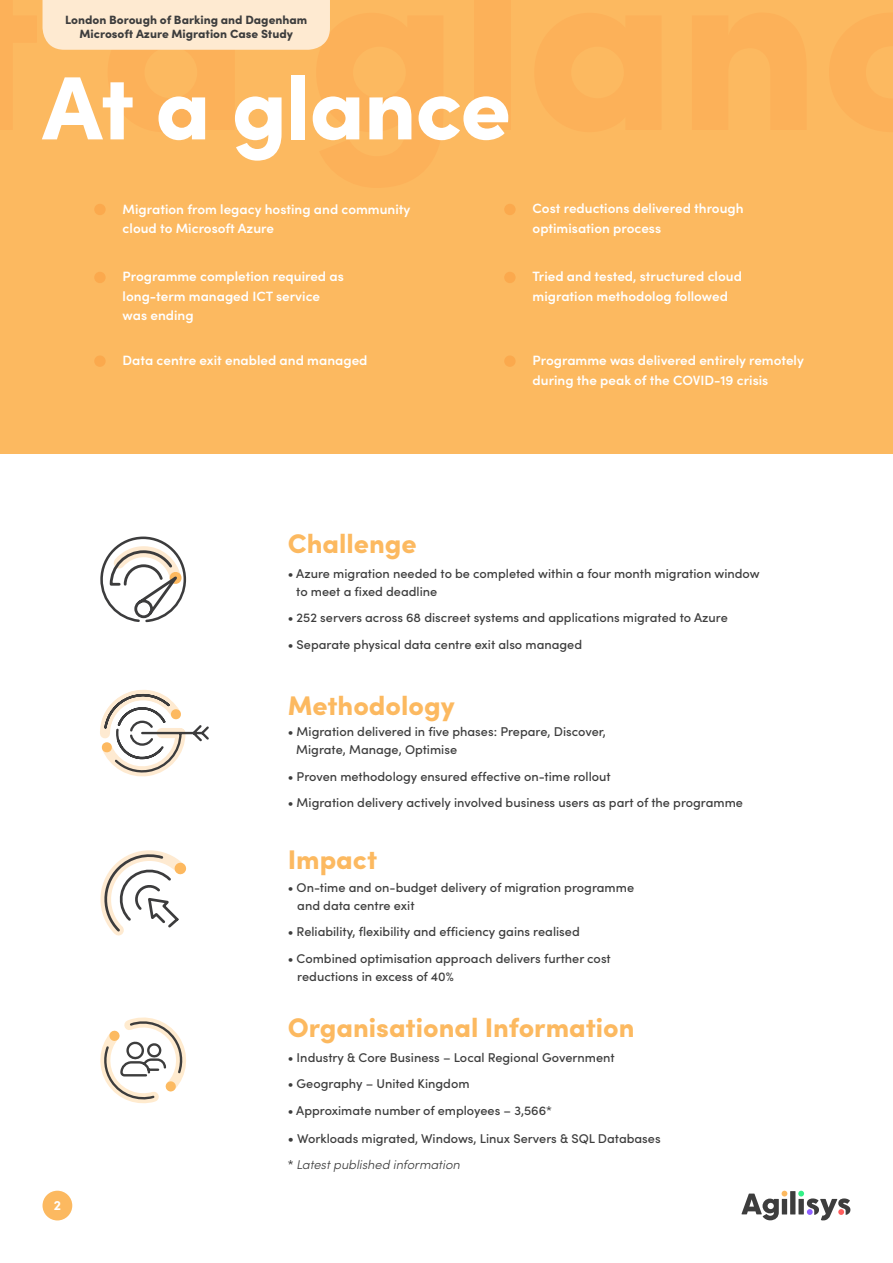
<style>
.page{position:relative;width:893px;height:1263px;background:#fff}
.page>*{position:absolute;margin:0;border:0;box-sizing:border-box;transform-origin:0 0}
.t1{font:900 245.55px "Sofia Pro";color:#fff5ef}
.t2{font:900 90px "Sofia Pro";letter-spacing:-.01em;color:#fff}
.t3{font:900 27px "Sofia Pro";color:#fcb960}
.t4{font:600 13.5px/19.5px "Sofia Pro";color:#fff}
.t5{font:700 13.5px "Sofia Pro";color:#fff}
.t6{font:500 12.75px/18px "Sofia Pro";color:#3d3d3d}
.t7{font:900 12px/14.4px "Sofia Pro";color:#3d3d3d;text-align:center}
.s1{font-size:13.5px}
.s2{font-weight:300;font-style:italic}
</style>
<div class="page">
<div style="left:0;top:0;width:893px;height:454px;background:#fcb960"></div>
<div style="left:790px;top:1191px;width:5px;height:23px;background:#3d3d3d"></div>
<svg style="left:798px;top:1191px;width:53px;height:29px"></svg>
<svg style="left:741px;top:1191px;width:46px;height:29px"></svg>
<div style="left:94px;top:204px;width:12px;height:11px;background:#fba94d;border-radius:50%"></div>
<div style="left:94px;top:355px;width:12px;height:12px;background:#fba94d;border-radius:50%"></div>
<div style="left:94px;top:272px;width:12px;height:11px;background:#fba94d;border-radius:50%"></div>
<div style="left:504px;top:204px;width:12px;height:11px;background:#fba94d;border-radius:50%"></div>
<div style="left:504px;top:272px;width:12px;height:11px;background:#fba94d;border-radius:50%"></div>
<div style="left:504px;top:355px;width:12px;height:12px;background:#fba94d;border-radius:50%"></div>
<div style="left:43px;top:1191px;width:29px;height:29px;background:#fcb960;border-radius:50%"></div>
<div style="left:43px;top:0;width:287px;height:50px;background:#feead1"></div>
<svg style="left:100px;top:536px;width:87px;height:87px"></svg>
<svg style="left:100px;top:690px;width:109px;height:87px"></svg>
<svg style="left:101px;top:850px;width:86px;height:86px"></svg>
<svg style="left:101px;top:1019px;width:85px;height:85px"></svg>
<svg style="left:165px;top:1081px;width:11px;height:11px"></svg>
<svg style="left:109px;top:1030px;width:11px;height:11px"></svg>
<h1 class="t1" style="left:99px;top:-149px;width:851px">a glanc</h1>
<p class="t7" style="left:65px;top:11px;width:244px">London Borough of Barking and Dagenham<br>Microsoft Azure Migration Case Study</p>
<h2 class="t2" style="left:43px;top:37px;width:470px">At a glance</h2>
<p class="t4" style="left:123px;top:198px;width:289px">Migration from legacy hosting and community cloud to Microsoft Azure</p>
<p class="t4" style="left:123px;top:266px;width:223px">Programme completion required as long-term managed ICT service was ending</p>
<p class="t4" style="left:123px;top:350px;width:246px">Data centre exit enabled and managed</p>
<h3 class="t3" style="left:288px;top:522px;width:131px">Challenge</h3>
<p class="t4" style="left:533px;top:198px;width:213px">Cost reductions delivered through optimisation process</p>
<p class="t4" style="left:533px;top:266px;width:211px">Tried and tested, structured cloud migration methodolog followed</p>
<p class="t4" style="left:533px;top:350px;width:273px">Programme was delivered entirely remotely during the peak of the COVID-19 crisis</p>
<p class="t6" style="left:296px;top:564px;width:465px;text-indent:-9px">• Azure migration needed to be completed within a four month migration window to meet a fixed deadline</p>
<p class="t6" style="left:288px;top:608px;width:442px">• 252 servers across 68 discreet systems and applications migrated to Azure</p>
<p class="t6" style="left:288px;top:635px;width:296px">• Separate physical data centre exit also managed</p>
<h3 class="t3" style="left:288px;top:684px;width:168px">Methodology</h3>
<p class="t6" style="left:296px;top:722px;width:311px;text-indent:-9px">• Migration delivered in five phases: Prepare, Discover,<br>Migrate, Manage, Optimise</p>
<p class="t6" style="left:288px;top:766px;width:325px">• Proven methodology ensured effective on-time rollout</p>
<p class="t6" style="left:288px;top:793px;width:457px">• Migration delivery actively involved business users as part of the programme</p>
<h3 class="t3" style="left:288px;top:838px;width:91px">Impact</h3>
<p class="t6" style="left:297px;top:878px;width:338px;text-indent:-10px">• On-time and on-budget delivery of migration programme and data centre exit</p>
<p class="t6" style="left:288px;top:922px;width:294px">• Reliability, flexibility and efficiency gains realised</p>
<p class="t6" style="left:297px;top:949px;width:315px;text-indent:-10px">• Combined optimisation approach delivers further cost reductions in excess of 40%</p>
<h3 class="t3" style="left:288px;top:1006px;width:348px">Organisational Information</h3>
<p class="t5" style="left:54px;top:1195px;width:9px">2</p>
<p class="t6" style="left:288px;top:1047px;width:328px">• Industry &amp; Core Business – Local Regional Government</p>
<p class="t6" style="left:288px;top:1074px;width:183px">• Geography – United Kingdom</p>
<p class="t6" style="left:288px;top:1100px;width:266px">• Approximate number of employees – 3,566*</p>
<p class="t6" style="left:288px;top:1124px;width:374px;line-height:26.5px"><span class="s1">•</span> Workloads migrated, Windows, Linux Servers &amp; SQL Databases * <span class="s2">Latest published information</span></p>
</div>
